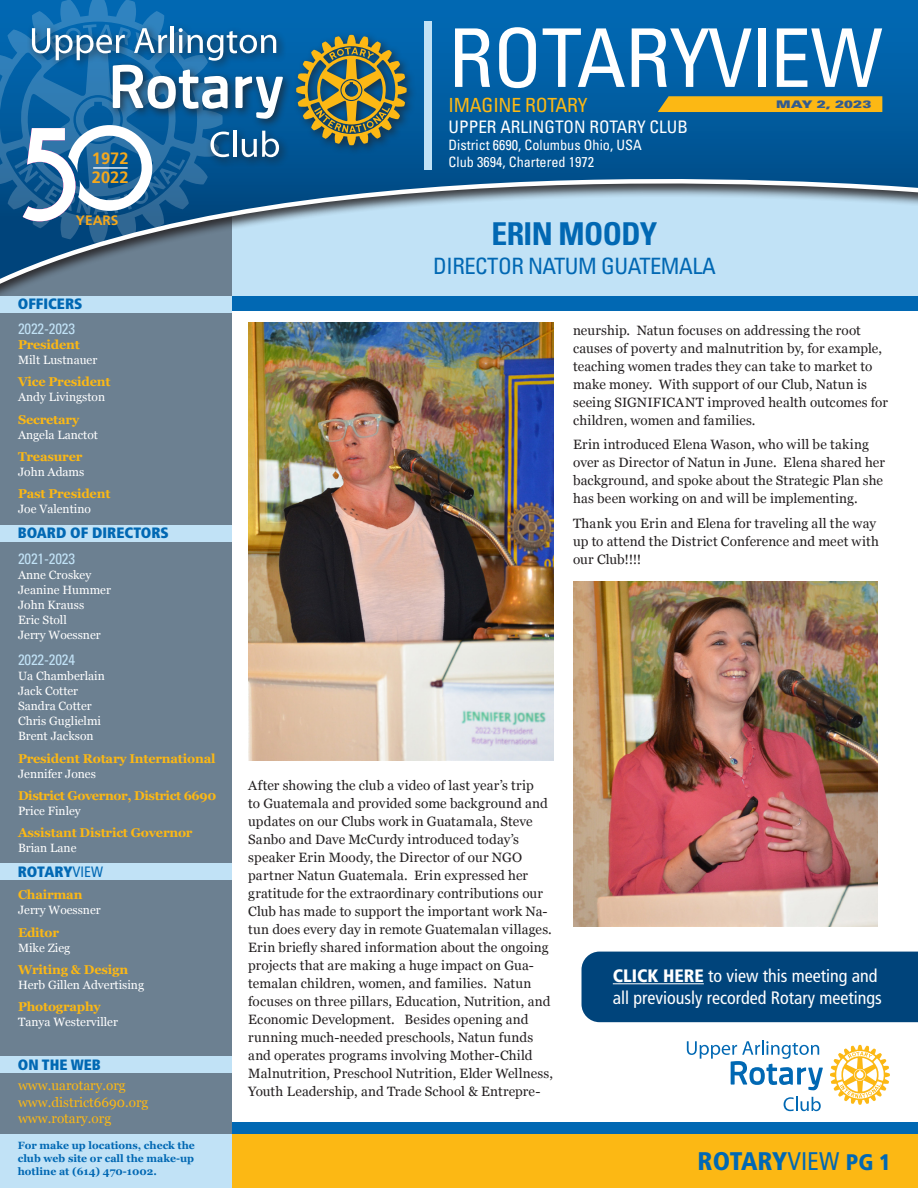
<style>
.page{position:relative;width:918px;height:1188px;background:#fff}
.page>*{position:absolute;margin:0;border:0;box-sizing:border-box;transform-origin:0 0}
.t1{font:condensed 81px "Univers";letter-spacing:-.01em;color:#fff}
.t2{font:700 condensed 31.5px "Univers LT Std";letter-spacing:-.02em;color:#0168b3}
.t3{font:900 condensed 25.5px "Frutiger";letter-spacing:-.02em;color:#0168b3}
.t4{font:condensed 22.5px "Univers LT Std";letter-spacing:-.02em;color:#0168b3}
.t5{font:condensed 19.5px "Univers";letter-spacing:-.01em;color:#fcb814}
.t6{font:condensed 18px/21.6px "Frutiger";color:#fff}
.t7{font:condensed 17.25px "Univers";color:#fff}
.t8{font:700 16.5px/19.8px "Frutiger LT Std";color:#f5a81c}
.t9{font:900 condensed 15px "Frutiger";color:#0168b3}
.t10{font:condensed 15px "Univers";letter-spacing:-.01em;color:#c1e2f6}
.t11{font:condensed 14.25px "Univers";color:#fff}
.t12{font:700 13.65px "Frutiger LT Std";color:#f5a81c}
.t13{font:13.5px/18px "Georgia";letter-spacing:.01em;color:#231f20}
.t14{font:13.5px "Georgia";color:#fcb814}
.t15{font:700 12.75px "Georgia";letter-spacing:-.015em;color:#fcb814}
.t16{font:12px "Georgia";color:#fff}
.t17{font:700 10.5px "Georgia";color:#0168b3}
.t18{font:900 expanded 10.5px "Univers LT";letter-spacing:.03em;color:#325b8f}
.s1{font-weight:400}
.s2{font-weight:900}
.s3{font-size:22.5px}
</style>
<div class="page">
<div style="left:231px;top:296px;width:687px;height:15px;background:#0168b3"></div>
<div style="left:231px;top:1122px;width:687px;height:39px;background:#0168b3"></div>
<div style="left:0;top:1134px;width:918px;height:54px;background:#fcb814"></div>
<div style="left:0;top:0;width:231px;height:1188px;background:#6c8091"></div>
<div style="left:0;top:1134px;width:231px;height:54px;background:#c1e2f6"></div>
<div style="left:0;top:0;width:918px;height:304px;background:#231f20;opacity:.85"></div>
<svg style="left:0;top:0;width:918px;height:294px;background:#5290bd"></svg>
<svg style="left:0;top:0;width:223px;height:243px;background:#1c659c"></svg>
<div style="left:27px;top:22px;width:391px;height:146px;background:#231f20;opacity:.75"></div>
<svg style="left:296px;top:35px;width:111px;height:110px;background:#677858"></svg>
<svg style="left:32px;top:28px;width:18px;height:25px"></svg>
<hr style="left:170px;top:27px;width:4px;height:26px;background:#fff">
<svg style="left:56px;top:28px;width:227px;height:91px;background:#4a86b2"></svg>
<svg style="left:210px;top:132px;width:19px;height:25px"></svg>
<hr style="left:233px;top:131px;width:3px;height:26px;background:#fff">
<svg style="left:242px;top:131px;width:37px;height:26px"></svg>
<div style="left:424px;top:21px;width:8px;height:149px;background:#c1e2f6"></div>
<svg style="left:658px;top:96px;width:224px;height:16px;background:#f2b419"></svg>
<div style="left:0;top:296px;width:231px;height:16px;background:#c1e2f6"></div>
<div style="left:0;top:525px;width:231px;height:16px;background:#c1e2f6"></div>
<div style="left:0;top:864px;width:231px;height:16px;background:#c1e2f6"></div>
<div style="left:0;top:1057px;width:231px;height:16px;background:#c1e2f6"></div>
<svg style="left:830px;top:1045px;width:60px;height:60px"></svg>
<svg style="left:687px;top:1041px;width:136px;height:49px"></svg>
<svg style="left:784px;top:1097px;width:37px;height:14px"></svg>
<img style="left:248px;top:322px;width:305px;height:438px">
<img style="left:573px;top:581px;width:305px;height:346px">
<svg style="left:23px;top:125px;width:129px;height:96px;background:#6895b9"></svg>
<hr style="left:93px;top:167px;width:35px;height:2px;background:#fff">
<div style="left:582px;top:952px;width:336px;height:70px;background:#00447b"></div>
<hr style="left:613px;top:983px;width:91px;height:1px;background:#fff">
<p class="t8" style="left:92px;top:148px;width:38px">1972<br>2022</p>
<p class="t12" style="left:76px;top:212px;width:44px">YEARS</p>
<p class="t9" style="left:18px;top:295px;width:66px">OFFICERS</p>
<p class="t10" style="left:18px;top:319px;width:59px">2022-2023</p>
<p class="t15" style="left:18px;top:337px;width:63px">President</p>
<p class="t16" style="left:18px;top:351px;width:81px">Milt Lustnauer</p>
<p class="t15" style="left:18px;top:374px;width:94px">Vice President</p>
<p class="t16" style="left:18px;top:389px;width:89px">Andy Livingston</p>
<p class="t15" style="left:18px;top:411px;width:63px">Secretary</p>
<p class="t16" style="left:18px;top:426px;width:82px">Angela Lanctot</p>
<p class="t15" style="left:18px;top:448px;width:66px">Treasurer</p>
<p class="t16" style="left:18px;top:463px;width:68px">John Adams</p>
<p class="t15" style="left:18px;top:486px;width:94px">Past President</p>
<p class="t16" style="left:18px;top:501px;width:74px">Joe Valentino</p>
<p class="t9" style="left:18px;top:524px;width:153px">BOARD OF DIRECTORS</p>
<p class="t10" style="left:18px;top:549px;width:59px">2021-2023</p>
<p class="t16" style="left:18px;top:566px;width:75px">Anne Croskey</p>
<p class="t16" style="left:18px;top:581px;width:94px">Jeanine Hummer</p>
<p class="t16" style="left:18px;top:596px;width:68px">John Krauss</p>
<p class="t16" style="left:18px;top:611px;width:50px">Eric Stoll</p>
<p class="t16" style="left:18px;top:626px;width:84px">Jerry Woessner</p>
<p class="t10" style="left:18px;top:651px;width:59px">2022-2024</p>
<p class="t16" style="left:18px;top:668px;width:88px">Ua Chamberlain</p>
<p class="t16" style="left:18px;top:683px;width:62px">Jack Cotter</p>
<p class="t16" style="left:18px;top:698px;width:75px">Sandra Cotter</p>
<p class="t16" style="left:18px;top:713px;width:85px">Chris Guglielmi</p>
<p class="t16" style="left:18px;top:728px;width:77px">Brent Jackson</p>
<p class="t15" style="left:18px;top:750px;width:199px">President Rotary International</p>
<p class="t16" style="left:18px;top:765px;width:79px">Jennifer Jones</p>
<p class="t15" style="left:18px;top:788px;width:200px">District Governor, District 6690</p>
<p class="t16" style="left:18px;top:802px;width:64px">Price Finley</p>
<p class="t15" style="left:18px;top:825px;width:176px">Assistant District Governor</p>
<p class="t16" style="left:18px;top:840px;width:60px">Brian Lane</p>
<p class="t9" style="left:18px;top:862px;width:87px">ROTARY<span class="s1">VIEW</span></p>
<p class="t15" style="left:18px;top:887px;width:66px">Chairman</p>
<p class="t16" style="left:18px;top:902px;width:84px">Jerry Woessner</p>
<p class="t15" style="left:18px;top:924px;width:42px">Editor</p>
<p class="t16" style="left:18px;top:939px;width:54px">Mike Zieg</p>
<p class="t15" style="left:18px;top:961px;width:112px">Writing &amp; Design</p>
<p class="t16" style="left:18px;top:976px;width:128px">Herb Gillen Advertising</p>
<p class="t15" style="left:18px;top:999px;width:84px">Photography</p>
<p class="t16" style="left:18px;top:1014px;width:102px">Tanya Westerviller</p>
<p class="t9" style="left:18px;top:1055px;width:85px">ON THE WEB</p>
<p class="t14" style="left:18px;top:1076px;width:109px">www.uarotary.org</p>
<p class="t14" style="left:18px;top:1092px;width:132px">www.district6690.org</p>
<p class="t14" style="left:18px;top:1109px;width:95px">www.rotary.org</p>
<p class="t17" style="left:18px;top:1139px;width:179px">For make up locations, check the</p>
<p class="t17" style="left:18px;top:1152px;width:178px">club web site or call the make-up</p>
<p class="t17" style="left:18px;top:1164px;width:140px">hotline at (614) 470-1002.</p>
<p class="t1" style="left:449px;top:7px;width:436px">ROTARYVIEW</p>
<p class="t5" style="left:449px;top:93px;width:141px">IMAGINE ROTARY</p>
<p class="t7" style="left:449px;top:116px;width:241px">UPPER ARLINGTON ROTARY CLUB</p>
<p class="t11" style="left:449px;top:136px;width:195px">District 6690, Columbus Ohio, USA</p>
<p class="t11" style="left:449px;top:153px;width:147px">Club 3694, Chartered 1972</p>
<p class="t18" style="left:776px;top:98px;width:97px">MAY 2, 2023</p>
<p class="t2" style="left:492px;top:215px;width:167px">ERIN MOODY</p>
<p class="t4" style="left:433px;top:252px;width:284px">DIRECTOR NATUM GUATEMALA</p>
<p class="t13" style="left:573px;top:320px;width:316px">neurship. Natun focuses on addressing the root causes of poverty and malnutrition by, for example, teaching women trades they can take to market to make money. With support of our Club, Natun is seeing SIGNIFICANT improved health outcomes for children, women and families.</p>
<p class="t13" style="left:573px;top:435px;width:313px">Erin introduced Elena Wason, who will be taking over as Director of Natun in June. Elena shared her background, and spoke about the Strategic Plan she has been working on and will be implementing.</p>
<p class="t13" style="left:573px;top:514px;width:307px">Thank you Erin and Elena for traveling all the way up to attend the District Conference and meet with our Club!!!!</p>
<p class="t13" style="left:248px;top:776px;width:306px">After showing the club a video of last year’s trip<br>to Guatemala and provided some background and updates on our Clubs work in Guatamala, Steve Sanbo and Dave McCurdy introduced today’s speaker Erin Moody, the Director of our NGO partner Natun Guatemala. Erin expressed her gratitude for the extraordinary contributions our Club has made to support the important work Na&shy;tun does every day in remote Guatemalan villages.<br>Erin briefly shared information about the ongoing projects that are making a huge impact on Gua&shy;temalan children, women, and families. Natun focuses on three pillars, Education, Nutrition, and Economic Development. Besides opening and running much-needed preschools, Natun funds and operates programs involving Mother-Child Malnutrition, Preschool Nutrition, Elder Wellness, Youth Leadership, and Trade School &amp; Entrepre-</p>
<p class="t6" style="left:613px;top:965px;width:270px"><span class="s2">CLICK HERE</span> to view this meeting and all previously recorded Rotary meetings</p>
<p class="t3" style="left:698px;top:1146px;width:195px">ROTARY<span class="s1">VIEW</span> <span class="s3">PG 1</span></p>
</div>
